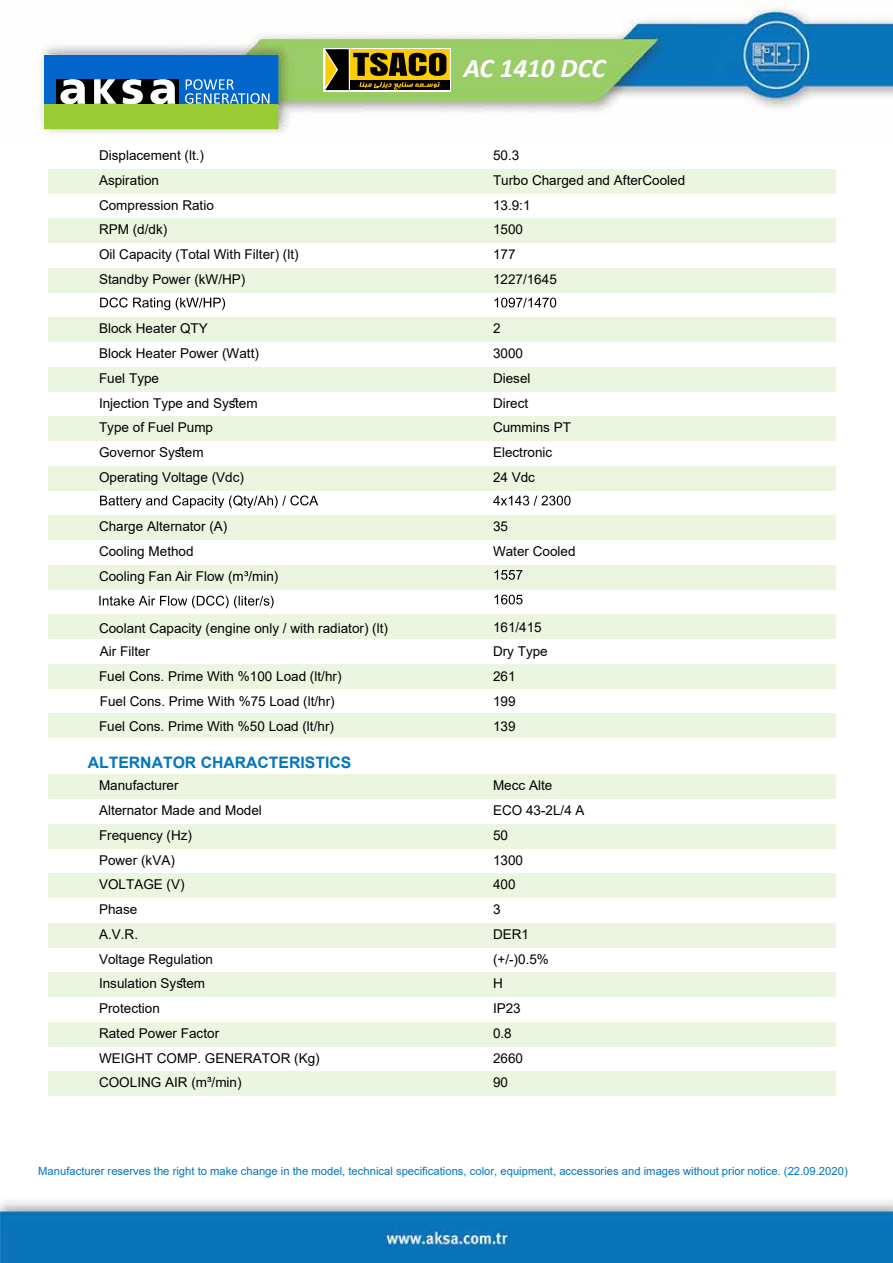
<style>
.page{position:relative;width:893px;height:1263px;background:#fff}
.page>*{position:absolute;margin:0;border:0;box-sizing:border-box;transform-origin:0 0}
.t1{font:italic 700 27px "Calibri";color:#fff}
.t2{font:700 15.75px "Arial";color:#0076bf}
.t3{font:13.5px/23.2px "Arial";color:#000}
.t4{font:11.25px "Arial";color:#0075c4}
</style>
<div class="page">
<div style="left:48px;top:714px;width:394px;height:24px;background:#ebf5e0"></div>
<div style="left:442px;top:714px;width:394px;height:24px;background:#ebf5e0"></div>
<img style="left:36px;top:0;width:856px;height:138px">
<img style="left:0;top:1200px;width:892px;height:63px">
<div style="left:48px;top:169px;width:394px;height:25px;background:#ebf5e0"></div>
<div style="left:442px;top:169px;width:394px;height:25px;background:#ebf5e0"></div>
<div style="left:48px;top:219px;width:394px;height:24px;background:#ebf5e0"></div>
<div style="left:442px;top:219px;width:394px;height:24px;background:#ebf5e0"></div>
<div style="left:48px;top:268px;width:394px;height:25px;background:#ebf5e0"></div>
<div style="left:442px;top:268px;width:394px;height:25px;background:#ebf5e0"></div>
<div style="left:48px;top:318px;width:394px;height:24px;background:#ebf5e0"></div>
<div style="left:442px;top:318px;width:394px;height:24px;background:#ebf5e0"></div>
<div style="left:48px;top:367px;width:394px;height:25px;background:#ebf5e0"></div>
<div style="left:442px;top:367px;width:394px;height:25px;background:#ebf5e0"></div>
<div style="left:48px;top:417px;width:394px;height:24px;background:#ebf5e0"></div>
<div style="left:442px;top:417px;width:394px;height:24px;background:#ebf5e0"></div>
<div style="left:48px;top:466px;width:394px;height:25px;background:#ebf5e0"></div>
<div style="left:442px;top:466px;width:394px;height:25px;background:#ebf5e0"></div>
<div style="left:48px;top:516px;width:394px;height:24px;background:#ebf5e0"></div>
<div style="left:442px;top:516px;width:394px;height:24px;background:#ebf5e0"></div>
<div style="left:48px;top:565px;width:394px;height:25px;background:#ebf5e0"></div>
<div style="left:442px;top:565px;width:394px;height:25px;background:#ebf5e0"></div>
<div style="left:48px;top:615px;width:394px;height:24px;background:#ebf5e0"></div>
<div style="left:442px;top:615px;width:394px;height:24px;background:#ebf5e0"></div>
<div style="left:48px;top:664px;width:394px;height:25px;background:#ebf5e0"></div>
<div style="left:442px;top:664px;width:394px;height:25px;background:#ebf5e0"></div>
<div style="left:48px;top:775px;width:394px;height:24px;background:#ebf5e0"></div>
<div style="left:442px;top:775px;width:394px;height:24px;background:#ebf5e0"></div>
<div style="left:48px;top:824px;width:394px;height:25px;background:#ebf5e0"></div>
<div style="left:442px;top:824px;width:394px;height:25px;background:#ebf5e0"></div>
<div style="left:48px;top:874px;width:394px;height:24px;background:#ebf5e0"></div>
<div style="left:442px;top:874px;width:394px;height:24px;background:#ebf5e0"></div>
<div style="left:48px;top:923px;width:394px;height:25px;background:#ebf5e0"></div>
<div style="left:442px;top:923px;width:394px;height:25px;background:#ebf5e0"></div>
<div style="left:48px;top:973px;width:394px;height:24px;background:#ebf5e0"></div>
<div style="left:442px;top:973px;width:394px;height:24px;background:#ebf5e0"></div>
<div style="left:48px;top:1022px;width:394px;height:25px;background:#ebf5e0"></div>
<div style="left:442px;top:1022px;width:394px;height:25px;background:#ebf5e0"></div>
<div style="left:48px;top:1072px;width:394px;height:24px;background:#ebf5e0"></div>
<div style="left:442px;top:1072px;width:394px;height:24px;background:#ebf5e0"></div>
<svg style="left:100px;top:298px;width:125px;height:12px"></svg>
<svg style="left:494px;top:298px;width:62px;height:10px"></svg>
<svg style="left:493px;top:496px;width:77px;height:10px"></svg>
<svg style="left:494px;top:570px;width:28px;height:10px"></svg>
<svg style="left:494px;top:595px;width:28px;height:9px"></svg>
<svg style="left:100px;top:496px;width:218px;height:12px"></svg>
<svg style="left:244px;top:571px;width:4px;height:5px"></svg>
<svg style="left:99px;top:596px;width:174px;height:12px"></svg>
<svg style="left:323px;top:48px;width:128px;height:44px"></svg>
<svg style="left:446px;top:49px;width:4px;height:30px"></svg>
<div style="left:350px;top:81px;width:100px;height:9px;background:#000"></div>
<svg style="left:325px;top:49px;width:121px;height:41px;background:#695505"></svg>
<div style="left:44px;top:104px;width:234px;height:24px;background:#9c3"></div>
<div style="left:44px;top:55px;width:234px;height:49px;background:#06c"></div>
<div style="left:57px;top:79px;width:122px;height:25px;background:#000"></div>
<svg style="left:60px;top:79px;width:25px;height:25px"></svg>
<svg style="left:150px;top:79px;width:25px;height:25px"></svg>
<svg style="left:122px;top:79px;width:21px;height:25px"></svg>
<svg style="left:94px;top:79px;width:22px;height:25px"></svg>
<svg style="left:185px;top:79px;width:84px;height:25px"></svg>
<h1 class="t1" style="left:464px;top:49px;width:143px">AC 1410 DCC</h1>
<p class="t3" style="left:99px;top:144px;width:107px">Displacement (lt.)</p>
<p class="t3" style="left:493px;top:144px;width:28px">50.3</p>
<p class="t3" style="left:99px;top:169px;width:62px">Aspiration</p>
<p class="t3" style="left:493px;top:169px;width:194px">Turbo Charged and AfterCooled</p>
<p class="t3" style="left:99px;top:193px;width:116px">Compression Ratio</p>
<p class="t3" style="left:493px;top:193px;width:39px">13.9:1</p>
<p class="t3" style="left:99px;top:218px;width:70px">RPM (d/dk)</p>
<p class="t3" style="left:493px;top:218px;width:32px">1500</p>
<p class="t3" style="left:99px;top:243px;width:201px">Oil Capacity (Total With Filter) (lt)</p>
<p class="t3" style="left:493px;top:243px;width:24px">177</p>
<p class="t3" style="left:99px;top:268px;width:148px">Standby Power (kW/HP)</p>
<p class="t3" style="left:493px;top:268px;width:65px">1227/1645</p>
<p class="t3" style="left:99px;top:317px;width:110px">Block Heater QTY</p>
<p class="t3" style="left:493px;top:317px;width:9px">2</p>
<p class="t3" style="left:99px;top:342px;width:161px">Block Heater Power (Watt)</p>
<p class="t3" style="left:493px;top:342px;width:32px">3000</p>
<p class="t3" style="left:99px;top:367px;width:62px">Fuel Type</p>
<p class="t3" style="left:493px;top:367px;width:39px">Diesel</p>
<p class="t3" style="left:99px;top:391px;width:160px">Injection Type and System</p>
<p class="t3" style="left:493px;top:391px;width:37px">Direct</p>
<p class="t3" style="left:99px;top:416px;width:116px">Type of Fuel Pump</p>
<p class="t3" style="left:493px;top:416px;width:80px">Cummins PT</p>
<p class="t3" style="left:99px;top:441px;width:106px">Governor System</p>
<p class="t3" style="left:493px;top:441px;width:61px">Electronic</p>
<p class="t3" style="left:99px;top:466px;width:146px">Operating Voltage (Vdc)</p>
<p class="t3" style="left:493px;top:466px;width:44px">24 Vdc</p>
<p class="t3" style="left:99px;top:515px;width:130px">Charge Alternator (A)</p>
<p class="t3" style="left:493px;top:515px;width:17px">35</p>
<p class="t3" style="left:99px;top:540px;width:96px">Cooling Method</p>
<p class="t3" style="left:493px;top:540px;width:84px">Water Cooled</p>
<p class="t3" style="left:99px;top:565px;width:181px">Cooling Fan Air Flow (m /min)</p>
<p class="t3" style="left:99px;top:617px;width:290px">Coolant Capacity (engine only / with radiator) (lt)<br>Air Filter</p>
<p class="t3" style="left:493px;top:616px;width:50px">161/415</p>
<p class="t3" style="left:493px;top:640px;width:56px">Dry Type</p>
<p class="t3" style="left:99px;top:665px;width:244px">Fuel Cons. Prime With %100 Load (lt/hr)</p>
<p class="t3" style="left:493px;top:665px;width:24px">261</p>
<p class="t3" style="left:100px;top:689px;width:236px">Fuel Cons. Prime With %75 Load (lt/hr)</p>
<p class="t3" style="left:493px;top:689px;width:24px">199</p>
<p class="t3" style="left:99px;top:714px;width:236px">Fuel Cons. Prime With %50 Load (lt/hr)</p>
<p class="t3" style="left:493px;top:714px;width:24px">139</p>
<p class="t2" style="left:88px;top:751px;width:265px">ALTERNATOR CHARACTERISTICS</p>
<p class="t3" style="left:99px;top:774px;width:81px">Manufacturer</p>
<p class="t3" style="left:493px;top:774px;width:61px">Mecc Alte</p>
<p class="t3" style="left:99px;top:799px;width:164px">Alternator Made and Model</p>
<p class="t3" style="left:493px;top:799px;width:93px">ECO 43-2L/4 A</p>
<p class="t3" style="left:99px;top:824px;width:95px">Frequency (Hz)</p>
<p class="t3" style="left:493px;top:824px;width:17px">50</p>
<p class="t3" style="left:99px;top:848px;width:77px">Power (kVA)</p>
<p class="t3" style="left:493px;top:848px;width:32px">1300</p>
<p class="t3" style="left:99px;top:873px;width:87px">VOLTAGE (V)</p>
<p class="t3" style="left:493px;top:873px;width:24px">400</p>
<p class="t3" style="left:99px;top:898px;width:40px">Phase</p>
<p class="t3" style="left:493px;top:898px;width:9px">3</p>
<p class="t3" style="left:99px;top:923px;width:41px">A.V.R.</p>
<p class="t3" style="left:493px;top:923px;width:38px">DER1</p>
<p class="t3" style="left:99px;top:947px;width:116px">Voltage Regulation</p>
<p class="t3" style="left:493px;top:947px;width:57px">(+/-)0.5%</p>
<p class="t3" style="left:99px;top:972px;width:108px">Insulation System</p>
<p class="t3" style="left:493px;top:972px;width:11px">H</p>
<p class="t3" style="left:99px;top:997px;width:62px">Protection</p>
<p class="t3" style="left:493px;top:997px;width:29px">IP23</p>
<p class="t3" style="left:99px;top:1022px;width:122px">Rated Power Factor</p>
<p class="t3" style="left:493px;top:1022px;width:20px">0.8</p>
<p class="t3" style="left:99px;top:1046px;width:222px">WEIGHT COMP. GENERATOR (Kg)</p>
<p class="t3" style="left:493px;top:1046px;width:32px">2660</p>
<p class="t3" style="left:99px;top:1071px;width:144px">COOLING AIR (m³/min)</p>
<p class="t3" style="left:493px;top:1071px;width:17px">90</p>
<p class="t4" style="left:38px;top:1163px;width:811px">Manufacturer reserves the right to make change in the model, technical specifications, color, equipment, accessories and images without prior notice. (22.09.2020)</p>
</div>
